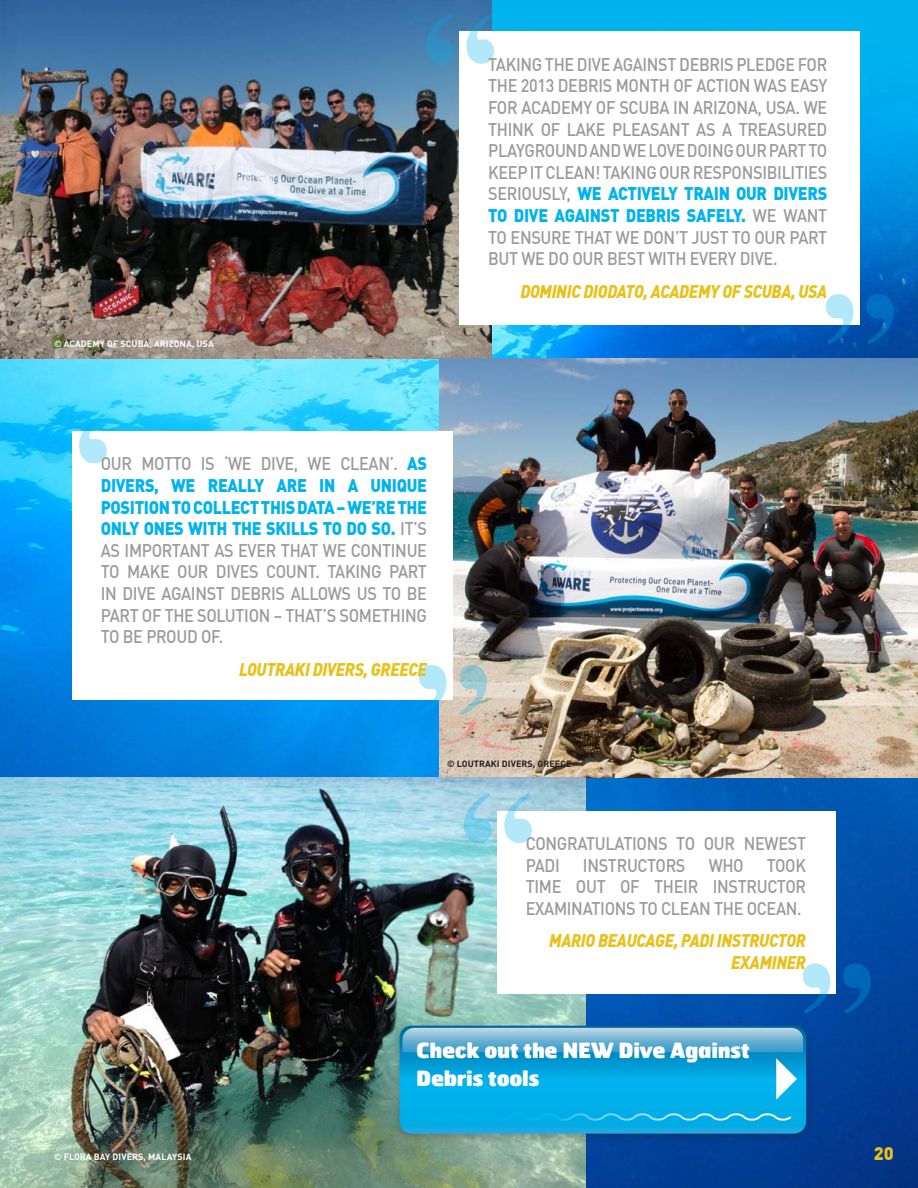
<style>
.page{position:relative;width:918px;height:1188px;background:#fff}
.page>*{position:absolute;margin:0;border:0;box-sizing:border-box;transform-origin:0 0}
.t1{font:700 150px "Times";color:#00b3ef}
.t2{font:900 21px/28.5px "Hermes FB";letter-spacing:-.015em;color:#fff}
.t3{font:500 18px/21.6px "DIN Offc";letter-spacing:-.02em;color:#9b9a9b;text-align:justify;scale:.9 1}
.t4{font:italic 900 18px/21.6px "DIN Offc";letter-spacing:-.02em;color:#e8c11a;text-align:right;scale:.9 1}
.t5{font:900 18px "DIN Offc";color:#e8c11a}
.t6{font:700 9px "DINOT";letter-spacing:.01em;color:#fff}
.t7{font:700 9px "DINOT";letter-spacing:.01em;color:#231f20}
.s1{font-weight:900;color:#00b3ef}
</style>
<div class="page">
<img style="left:0;top:0;width:918px;height:1188px">
<img style="left:0;top:0;width:492px;height:358px">
<img style="left:440px;top:358px;width:478px;height:420px">
<img style="left:0;top:778px;width:585px;height:410px">
<div style="left:460px;top:32px;width:400px;height:293px;background:#fff"></div>
<div style="left:72px;top:431px;width:381px;height:269px;background:#fff"></div>
<div style="left:391px;top:1021px;width:423px;height:124px;background:#231f20;opacity:.25"></div>
<svg style="left:400px;top:1026px;width:406px;height:108px;background:#03a5de"></svg>
<svg style="left:403px;top:1028px;width:400px;height:24px;background:#72b5d4"></svg>
<svg style="left:776px;top:1058px;width:21px;height:42px"></svg>
<svg style="left:413px;top:1111px;width:381px;height:12px;background:#13b3e8"></svg>
<div style="left:497px;top:811px;width:339px;height:182px;background:#fff"></div>
<p class="t6" style="left:54px;top:338px;width:161px">© ACADEMY OF SCUBA, ARIZONA, USA</p>
<h1 class="t1" style="left:421px;top:-77px;width:76px">“</h1>
<p class="t3" style="left:488px;top:53px;width:378px">TAKING THE DIVE AGAINST DEBRIS PLEDGE FOR THE 2013 DEBRIS MONTH OF ACTION WAS EASY FOR ACADEMY OF SCUBA IN ARIZONA, USA. WE THINK OF LAKE PLEASANT AS A TREASURED PLAYGROUND AND WE LOVE DOING OUR PART TO KEEP IT CLEAN! TAKING OUR RESPONSIBILITIES SERIOUSLY, <span class="s1">WE ACTIVELY TRAIN OUR DIVERS TO DIVE AGAINST DEBRIS SAFELY.</span> WE WANT TO ENSURE THAT WE DON’T JUST TO OUR PART BUT WE DO OUR BEST WITH EVERY DIVE.</p>
<p class="t4" style="left:520px;top:279px;width:343px">DOMINIC DIODATO, ACADEMY OF SCUBA, USA</p>
<h1 class="t1" style="left:899px;top:435px;width:76px;rotate:-180deg">“</h1>
<h1 class="t1" style="left:34px;top:322px;width:76px">“</h1>
<p class="t3" style="left:101px;top:453px;width:364px">OUR MOTTO IS ‘WE DIVE, WE CLEAN’. <span class="s1">AS DIVERS, WE REALLY ARE IN A UNIQUE POSITION TO COLLECT THIS DATA – WE’RE THE ONLY ONES WITH THE SKILLS TO DO SO.</span> IT’S AS IMPORTANT AS EVER THAT WE CONTINUE TO MAKE OUR DIVES COUNT. TAKING PART IN DIVE AGAINST DEBRIS ALLOWS US TO BE PART OF THE SOLUTION – THAT’S SOMETHING TO BE PROUD OF.</p>
<p class="t4" style="left:239px;top:657px;width:210px">LOUTRAKI DIVERS, GREECE</p>
<h1 class="t1" style="left:492px;top:806px;width:76px;rotate:-180deg">“</h1>
<p class="t7" style="left:447px;top:758px;width:126px">© LOUTRAKI DIVERS, GREECE</p>
<h1 class="t1" style="left:459px;top:702px;width:76px">“</h1>
<p class="t3" style="left:526px;top:832px;width:313px">CONGRATULATIONS TO OUR NEWEST<br>PADI</p>
<p class="t3" style="left:526px;top:854px;width:313px;text-indent:241px">TOOK TIME OUT OF THEIR INSTRUCTOR EXAMINATIONS TO CLEAN THE OCEAN.</p>
<p class="t4" style="left:549px;top:929px;width:287px">MARIO BEAUCAGE, PADI INSTRUCTOR<br>EXAMINER</p>
<p class="t3" style="left:583px;top:854px;width:116px">INSTRUCTORS</p>
<p class="t3" style="left:709px;top:854px;width:41px">WHO</p>
<h1 class="t1" style="left:876px;top:1105px;width:76px;rotate:-180deg">“</h1>
<p class="t6" style="left:54px;top:1151px;width:139px">© FLORA BAY DIVERS, MALAYSIA</p>
<p class="t2" style="left:416px;top:1035px;width:335px">Check out the NEW Dive Against<br>Debris tools</p>
<p class="t5" style="left:874px;top:1141px;width:22px">20</p>
</div>
